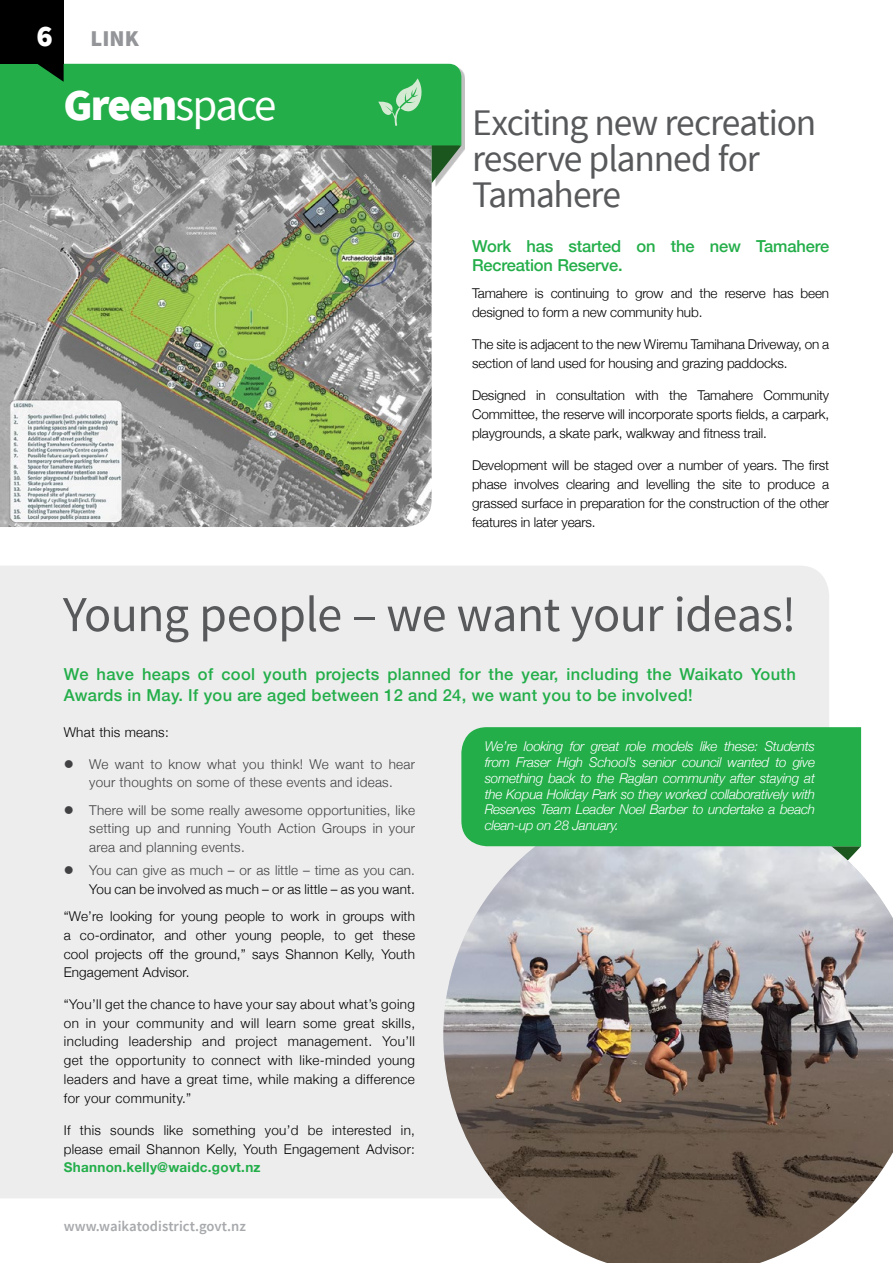
<style>
.page{position:relative;width:893px;height:1263px;background:#fff}
.page>*{position:absolute;margin:0;border:0;box-sizing:border-box;transform-origin:0 0}
.t1{font:50.25px "Source Sans Pro";letter-spacing:-.015em;color:#58595b}
.t2{font:900 45px "Source Sans Pro";letter-spacing:-.04em;color:#fff}
.t3{font:37.5px/36px "Source Sans Pro";letter-spacing:-.03em;color:#58595b}
.t4{font:900 30.3px "Source Sans Pro";color:#fff}
.t5{font:900 22.5px "Source Sans Pro";color:#939598}
.WDC_Intro_para{font:500 16.5px/21px "Helvetica Neue";letter-spacing:.02em;color:#23ae49}
.WDC_Intro_para-2{font:500 16.5px/19px "Helvetica Neue";letter-spacing:-.01em;color:#23ae49}
.t6{font:600 14.7px "Source Sans Pro";color:#a7a9ac}
.Body_Copy{font:300 13.5px/19px "Helvetica Neue";letter-spacing:-.01em;color:#000;text-align:justify}
.Body_Copy-2{font:italic 300 13.5px/15.8px "Helvetica Neue";letter-spacing:-.02em;color:#fff;text-align:justify}
.t7{font:300 13.5px/18.8px "Helvetica Neue";letter-spacing:.02em;color:#414042}
.Body_Copy-3{font:300 13.5px/18.8px "Helvetica Neue";letter-spacing:.01em;color:#000}
.Body_Copy-4{font:300 13.5px "Helvetica Neue";letter-spacing:.02em;color:#000}
.s1{font-weight:400}
.s2{color:#414042}
.s3{font-weight:700;color:#23ae49}
</style>
<div class="page">
<img style="left:0;top:186px;width:432px;height:341px">
<div style="left:0;top:566px;width:829px;height:632px;background:#ededee"></div>
<div style="left:0;top:67px;width:464px;height:119px;background:#000;opacity:.25"></div>
<div style="left:0;top:0;width:64px;height:64px;background:#000"></div>
<svg style="left:0;top:63px;width:461px;height:120px"></svg>
<img style="left:443px;top:795px;width:450px;height:468px">
<div style="left:461px;top:727px;width:400px;height:119px;background:#23ae49"></div>
<svg style="left:65px;top:759px;width:8px;height:8px"></svg>
<svg style="left:65px;top:806px;width:8px;height:7px"></svg>
<svg style="left:65px;top:866px;width:8px;height:8px"></svg>
<p class="t4" style="left:37px;top:16px;width:18px">6</p>
<p class="t5" style="left:91px;top:24px;width:50px">LINK</p>
<p class="t2" style="left:64px;top:76px;width:214px">Green<span class="s1">space</span></p>
<p class="t3" style="left:472px;top:105px;width:346px">Exciting new recreation reserve planned for<br>Tamahere</p>
<p class="WDC_Intro_para-2" style="left:472px;top:235px;width:359px">Work has started on the new Tamahere<br>Recreation Reserve.</p>
<p class="Body_Copy" style="left:472px;top:283px;width:359px">Tamahere is continuing to grow and the reserve has been designed to form a new community hub.</p>
<p class="Body_Copy" style="left:472px;top:334px;width:359px">The site is adjacent to the new Wiremu Tamihana Driveway, on a section of land used for housing and grazing paddocks.</p>
<p class="Body_Copy" style="left:472px;top:385px;width:359px">Designed in consultation with the Tamahere Community Committee, the reserve will incorporate sports fields, a carpark, playgrounds, a skate park, walkway and fitness trail.</p>
<p class="Body_Copy" style="left:472px;top:454px;width:359px">Development will be staged over a number of years. The first phase involves clearing and levelling the site to produce a grassed surface in preparation for the construction of the other features in later years.</p>
<p class="t1" style="left:63px;top:583px;width:735px">Young people – we want your ideas!</p>
<p class="WDC_Intro_para" style="left:64px;top:662px;width:734px">We have heaps of cool youth projects planned for the year, including the Waikato Youth<br>Awards in May. If you are aged between 12 and 24, we want you to be involved!</p>
<p class="Body_Copy-4" style="left:64px;top:721px;width:107px">What this means:</p>
<p class="t7" style="left:89px;top:753px;width:327px">We want to know what you think! We want to hear your thoughts on some of these events and ideas.</p>
<p class="t7" style="left:89px;top:799px;width:327px;text-align:justify">There will be some really awesome opportunities, like setting up and running Youth Action Groups in your area and planning events.</p>
<p class="Body_Copy-3" style="left:89px;top:860px;width:327px"><span class="s2">You can give as much – or as little – time as you can.<br></span>You can be involved as much – or as little – as you want.</p>
<p class="Body_Copy" style="left:64px;top:906px;width:353px">“We’re looking for young people to work in groups with a co-ordinator, and other young people, to get these cool projects off the ground,” says Shannon Kelly, Youth Engagement Advisor.</p>
<p class="Body_Copy" style="left:64px;top:993px;width:353px">“You’ll get the chance to have your say about what’s going on in your community and will learn some great skills, including leadership and project management. You’ll get the opportunity to connect with like-minded young leaders and have a great time, while making a difference for your community.”</p>
<p class="Body_Copy" style="left:64px;top:1120px;width:353px">If this sounds like something you’d be interested in, please email Shannon Kelly, Youth Engagement Advisor:<br><span class="s3">Shannon.kelly@waidc.govt.nz</span></p>
<p class="Body_Copy-2" style="left:485px;top:738px;width:332px">We’re looking for great role models like these: Students from Fraser High School’s senior council wanted to give something back to the Raglan community after staying at the Kopua Holiday Park so they worked collaboratively with Reserves Team Leader Noel Barber to undertake a beach clean-up on 28 January.</p>
<p class="t6" style="left:64px;top:1217px;width:184px">www.waikatodistrict.govt.nz</p>
</div>
